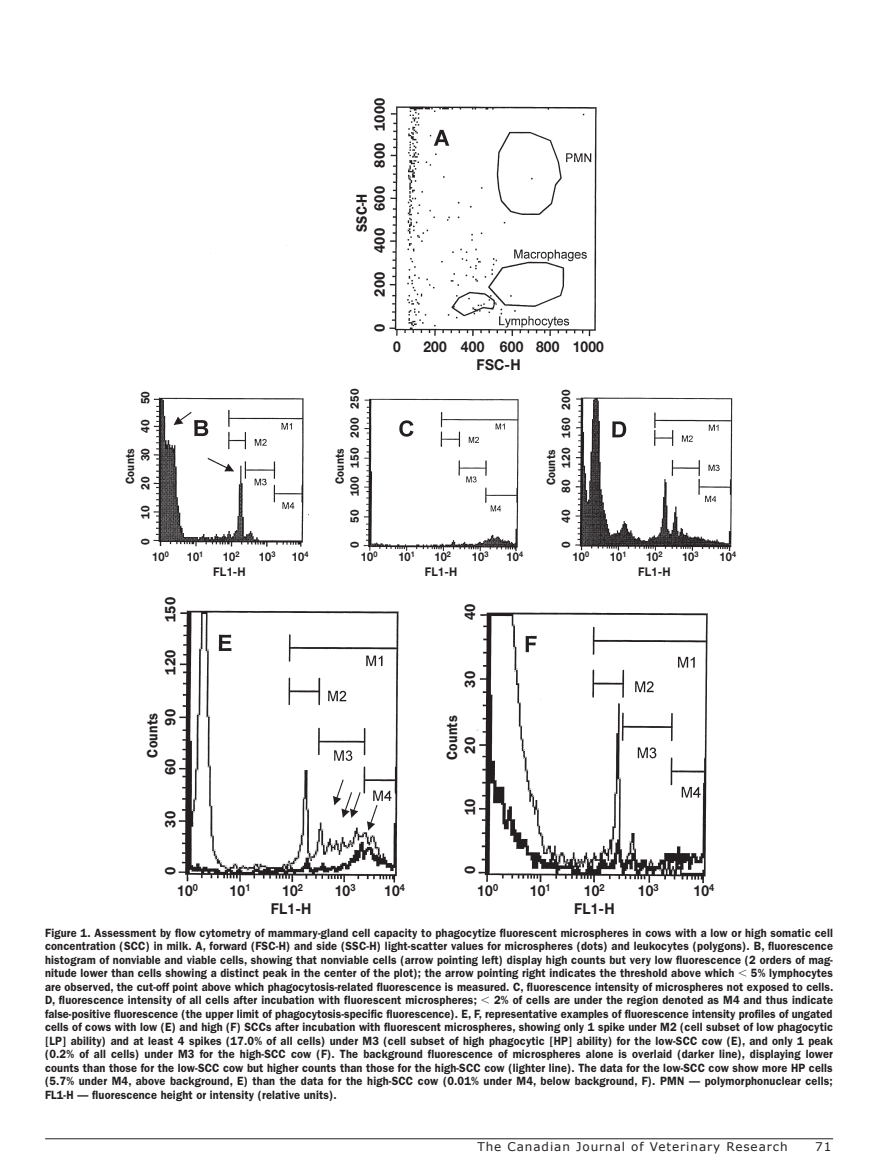
<style>
.page{position:relative;width:878px;height:1175px;background:#fff}
.page>*{position:absolute;margin:0;border:0;box-sizing:border-box;transform-origin:0 0}
.t1{font:700 15px/18px "Helvetica Neue";letter-spacing:.015em;color:#231f20;scale:.92 1}
.t2{font:600 15px "Franklin Gothic";letter-spacing:.015em;color:#231f20;scale:.92 1}
.t3{font:600 12px/13.5px "Franklin Gothic";letter-spacing:.015em;color:#231f20;text-align:justify;scale:.92 1}
.t4{font:700 12px "Helvetica Neue";letter-spacing:.015em;color:#231f20;scale:.92 1}
.t5{font:12px "Verdana";letter-spacing:.075em;color:#231f20}
</style>
<div class="page">
<hr style="left:45px;top:1138px;width:788px;height:1px;background:#231f20">
<img style="left:153px;top:105px;width:580px;height:779px">
<p class="t2" style="left:371px;top:297px;width:218px;rotate:-90deg">200 400 600 800 1000</p>
<p class="t2" style="left:353px;top:232px;width:44px;rotate:-90deg">SSC-H</p>
<p class="t2" style="left:371px;top:332px;width:11px;rotate:-90deg">0</p>
<p class="t1" style="left:393px;top:337px;width:10px">0</p>
<p class="t1" style="left:476px;top:337px;width:140px;text-indent:-53px">200 400 600 800 1000<br>FSC-H</p>
<p class="t3" style="left:138px;top:404px;width:16px;rotate:-90deg">50</p>
<p class="t3" style="left:138px;top:433px;width:16px;rotate:-90deg">40</p>
<p class="t3" style="left:138px;top:461px;width:16px;rotate:-90deg">30</p>
<p class="t3" style="left:123px;top:484px;width:40px;rotate:-90deg">Counts</p>
<p class="t3" style="left:138px;top:490px;width:16px;rotate:-90deg">20</p>
<p class="t3" style="left:138px;top:518px;width:16px;rotate:-90deg">10</p>
<p class="t3" style="left:348px;top:523px;width:148px;rotate:-90deg">50 100 150 200 250</p>
<p class="t3" style="left:333px;top:484px;width:40px;rotate:-90deg">Counts</p>
<p class="t3" style="left:559px;top:493px;width:114px;rotate:-90deg">80 120 160 200</p>
<p class="t3" style="left:544px;top:485px;width:40px;rotate:-90deg">Counts</p>
<p class="t3" style="left:559px;top:523px;width:16px;rotate:-90deg">40</p>
<p class="t3" style="left:138px;top:544px;width:9px;rotate:-90deg">0</p>
<p class="t3" style="left:348px;top:548px;width:9px;rotate:-90deg">0</p>
<p class="t3" style="left:559px;top:548px;width:9px;rotate:-90deg">0</p>
<p class="t4" style="left:152px;top:549px;width:20px">10<sup>0</sup></p>
<p class="t4" style="left:187px;top:549px;width:20px">10<sup>1</sup></p>
<p class="t4" style="left:223px;top:549px;width:20px">10<sup>2</sup></p>
<p class="t4" style="left:259px;top:549px;width:20px">10<sup>3</sup></p>
<p class="t4" style="left:292px;top:549px;width:20px">10<sup>4</sup></p>
<p class="t4" style="left:361px;top:549px;width:20px">10<sup>0</sup></p>
<p class="t4" style="left:398px;top:549px;width:20px">10<sup>1</sup></p>
<p class="t4" style="left:434px;top:549px;width:20px">10<sup>2</sup></p>
<p class="t4" style="left:472px;top:549px;width:20px">10<sup>3</sup></p>
<p class="t4" style="left:506px;top:549px;width:20px">10<sup>4</sup></p>
<p class="t4" style="left:572px;top:549px;width:20px">10<sup>0</sup></p>
<p class="t4" style="left:610px;top:549px;width:20px">10<sup>1</sup></p>
<p class="t4" style="left:646px;top:549px;width:20px">10<sup>2</sup></p>
<p class="t4" style="left:682px;top:549px;width:20px">10<sup>3</sup></p>
<p class="t4" style="left:719px;top:549px;width:20px">10<sup>4</sup></p>
<p class="t4" style="left:213px;top:564px;width:37px">FL1-H</p>
<p class="t4" style="left:425px;top:564px;width:37px">FL1-H</p>
<p class="t4" style="left:638px;top:564px;width:37px">FL1-H</p>
<p class="t2" style="left:161px;top:622px;width:29px;rotate:-90deg">150</p>
<p class="t2" style="left:161px;top:674px;width:29px;rotate:-90deg">120</p>
<p class="t2" style="left:161px;top:725px;width:20px;rotate:-90deg">90</p>
<p class="t2" style="left:143px;top:757px;width:50px;rotate:-90deg">Counts</p>
<p class="t2" style="left:161px;top:775px;width:20px;rotate:-90deg">60</p>
<p class="t2" style="left:161px;top:827px;width:20px;rotate:-90deg">30</p>
<p class="t2" style="left:161px;top:874px;width:10px;rotate:-90deg">0</p>
<p class="t2" style="left:461px;top:620px;width:20px;rotate:-90deg">40</p>
<p class="t2" style="left:461px;top:687px;width:20px;rotate:-90deg">30</p>
<p class="t2" style="left:443px;top:760px;width:50px;rotate:-90deg">Counts</p>
<p class="t2" style="left:461px;top:753px;width:20px;rotate:-90deg">20</p>
<p class="t2" style="left:461px;top:815px;width:20px;rotate:-90deg">10</p>
<p class="t2" style="left:461px;top:874px;width:10px;rotate:-90deg">0</p>
<p class="t1" style="left:177px;top:881px;width:24px">10<sup>0</sup></p>
<p class="t1" style="left:230px;top:881px;width:24px">10<sup>1</sup></p>
<p class="t1" style="left:282px;top:881px;width:24px">10<sup>2</sup></p>
<p class="t1" style="left:335px;top:881px;width:24px">10<sup>3</sup></p>
<p class="t1" style="left:384px;top:881px;width:24px">10<sup>4</sup></p>
<p class="t1" style="left:477px;top:881px;width:24px">10<sup>0</sup></p>
<p class="t1" style="left:530px;top:881px;width:24px">10<sup>1</sup></p>
<p class="t1" style="left:584px;top:881px;width:24px">10<sup>2</sup></p>
<p class="t1" style="left:638px;top:881px;width:24px">10<sup>3</sup></p>
<p class="t1" style="left:693px;top:881px;width:24px">10<sup>4</sup></p>
<p class="t1" style="left:271px;top:899px;width:46px">FL1-H</p>
<p class="t1" style="left:574px;top:899px;width:46px">FL1-H</p>
<p class="t3" style="left:45px;top:926px;width:858px">Figure 1. Assessment by flow cytometry of mammary-gland cell capacity to phagocytize fluorescent microspheres in cows with a low or high somatic cell concentration (SCC) in milk. A, forward (FSC-H) and side (SSC-H) light-scatter values for microspheres (dots) and leukocytes (polygons). B, fluorescence histogram of nonviable and viable cells, showing that nonviable cells (arrow pointing left) display high counts but very low fluorescence (2 orders of mag&shy;nitude lower than cells showing a distinct peak in the center of the plot); the arrow pointing right indicates the threshold above which</p>
<p class="t3" style="left:45px;top:966px;width:858px;text-indent:706px">5% lymphocytes are observed, the cut-off point above which phagocytosis-related fluorescence is measured. C, fluorescence intensity of microspheres not exposed to cells.<br>D, fluorescence intensity of all cells after incubation with fluorescent microspheres;</p>
<p class="t3" style="left:45px;top:993px;width:858px;text-indent:449px">2% of cells are under the region denoted as M4 and thus indicate false-positive fluorescence (the upper limit of phagocytosis-specific fluorescence). E, F, representative examples of fluorescence intensity profiles of ungated cells of cows with low (E) and high (F) SCCs after incubation with fluorescent microspheres, showing only 1 spike under M2 (cell subset of low phagocytic [LP] ability) and at least 4 spikes (17.0% of all cells) under M3 (cell subset of high phagocytic [HP] ability) for the low-SCC cow (E), and only 1 peak (0.2% of all cells) under M3 for the high-SCC cow (F). The background fluorescence of microspheres alone is overlaid (darker line), displaying lower counts than those for the low-SCC cow but higher counts than those for the high-SCC cow (lighter line). The data for the low-SCC cow show more HP cells (5.7% under M4, above background, E) than the data for the high-SCC cow (0.01% under M4, below background, F). PMN — polymorphonuclear cells; FL1-H — fluorescence height or intensity (relative units).</p>
<p class="t5" style="left:477px;top:1139px;width:312px">The Canadian Journal of Veterinary Research</p>
<p class="t5" style="left:815px;top:1139px;width:18px">71</p>
</div>
